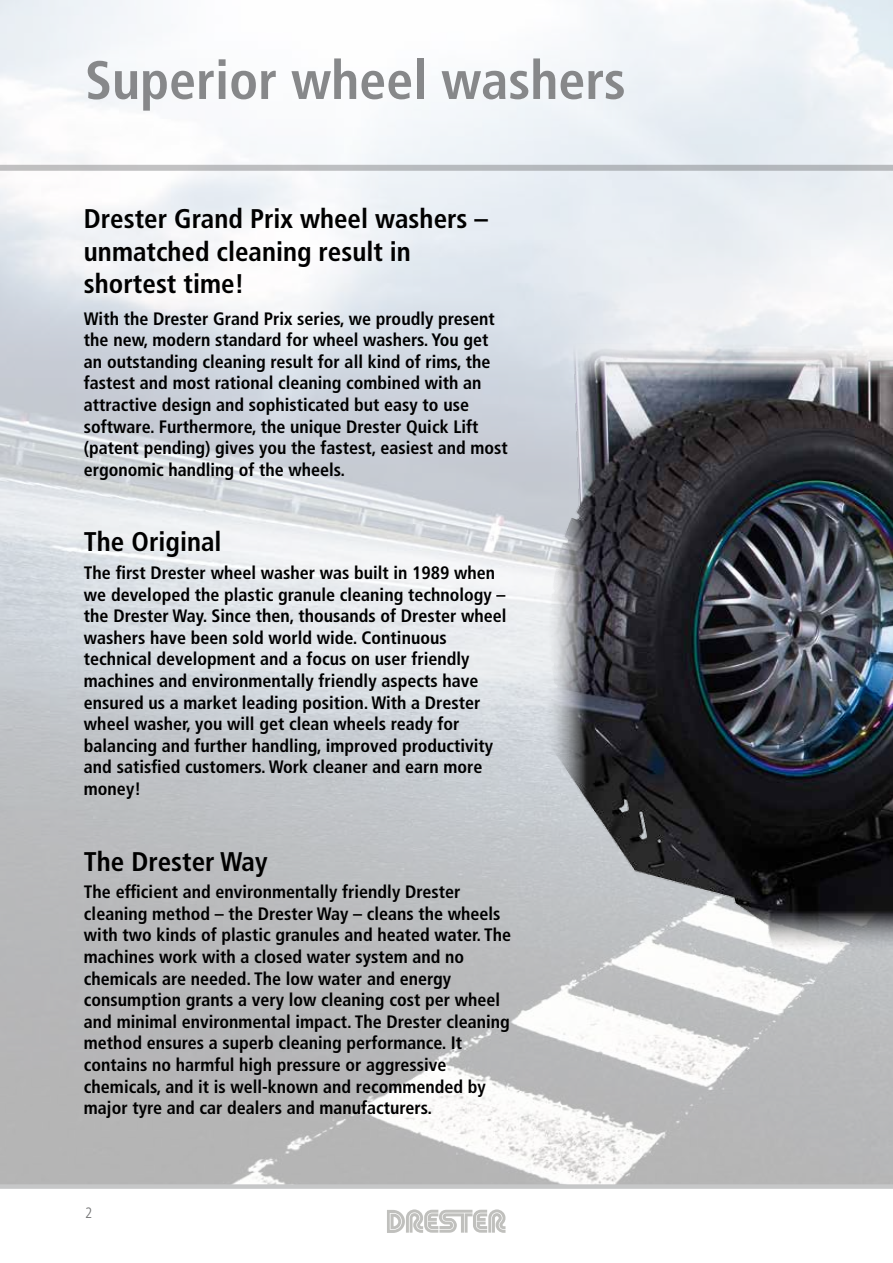
<style>
.page{position:relative;width:893px;height:1263px;background:#fff}
.page>*{position:absolute;margin:0;border:0;box-sizing:border-box;transform-origin:0 0}
.t1{font:700 condensed 54px "Frutiger LT Std";color:#87888a}
.t2{font:700 condensed 27px/32.4px "Frutiger LT Std";color:#000}
.t3{font:700 condensed 18px/21.6px "Frutiger LT Std";color:#000}
.t4{font:300 condensed 15px "Frutiger LT Std";color:#707172}
</style>
<div class="page">
<svg style="left:387px;top:1209px;width:118px;height:24px"></svg>
<img style="left:0;top:0;width:893px;height:1184px">
<img style="left:545px;top:309px;width:348px;height:645px">
<div style="left:0;top:165px;width:893px;height:6px;background:#b8bbbf"></div>
<div style="left:0;top:1184px;width:893px;height:5px;background:#c6c7c8"></div>
<h1 class="t1" style="left:85px;top:48px;width:542px">Superior wheel washers</h1>
<h2 class="t2" style="left:84px;top:203px;width:405px">Drester Grand Prix wheel washers – unmatched cleaning result in shortest time!</h2>
<p class="t3" style="left:84px;top:308px;width:425px">With the Drester Grand Prix series, we proudly present the new, modern standard for wheel washers. You get an outstanding cleaning result for all kind of rims, the fastest and most rational cleaning combined with an attractive design and sophisticated but easy to use software. Furthermore, the unique Drester Quick Lift (patent pending) gives you the fastest, easiest and most ergonomic handling of the wheels.</p>
<h2 class="t2" style="left:84px;top:526px;width:139px">The Original</h2>
<p class="t3" style="left:84px;top:562px;width:424px">The first Drester wheel washer was built in 1989 when we developed the plastic granule cleaning technology – the Drester Way. Since then, thousands of Drester wheel washers have been sold world wide. Continuous technical development and a focus on user friendly machines and environmentally friendly aspects have ensured us a market leading position. With a Drester wheel washer, you will get clean wheels ready for balancing and further handling, improved productivity and satisfied customers. Work cleaner and earn more money!</p>
<h2 class="t2" style="left:84px;top:845px;width:185px">The Drester Way</h2>
<p class="t3" style="left:84px;top:881px;width:429px">The efficient and environmentally friendly Drester cleaning method – the Drester Way – cleans the wheels with two kinds of plastic granules and heated water. The machines work with a closed water system and no chemicals are needed. The low water and energy consumption grants a very low cleaning cost per wheel and minimal environmental impact. The Drester cleaning method ensures a superb cleaning performance. It contains no harmful high pressure or aggressive chemicals, and it is well-known and recommended by major tyre and car dealers and manufacturers.</p>
<p class="t4" style="left:85px;top:1205px;width:9px">2</p>
</div>
